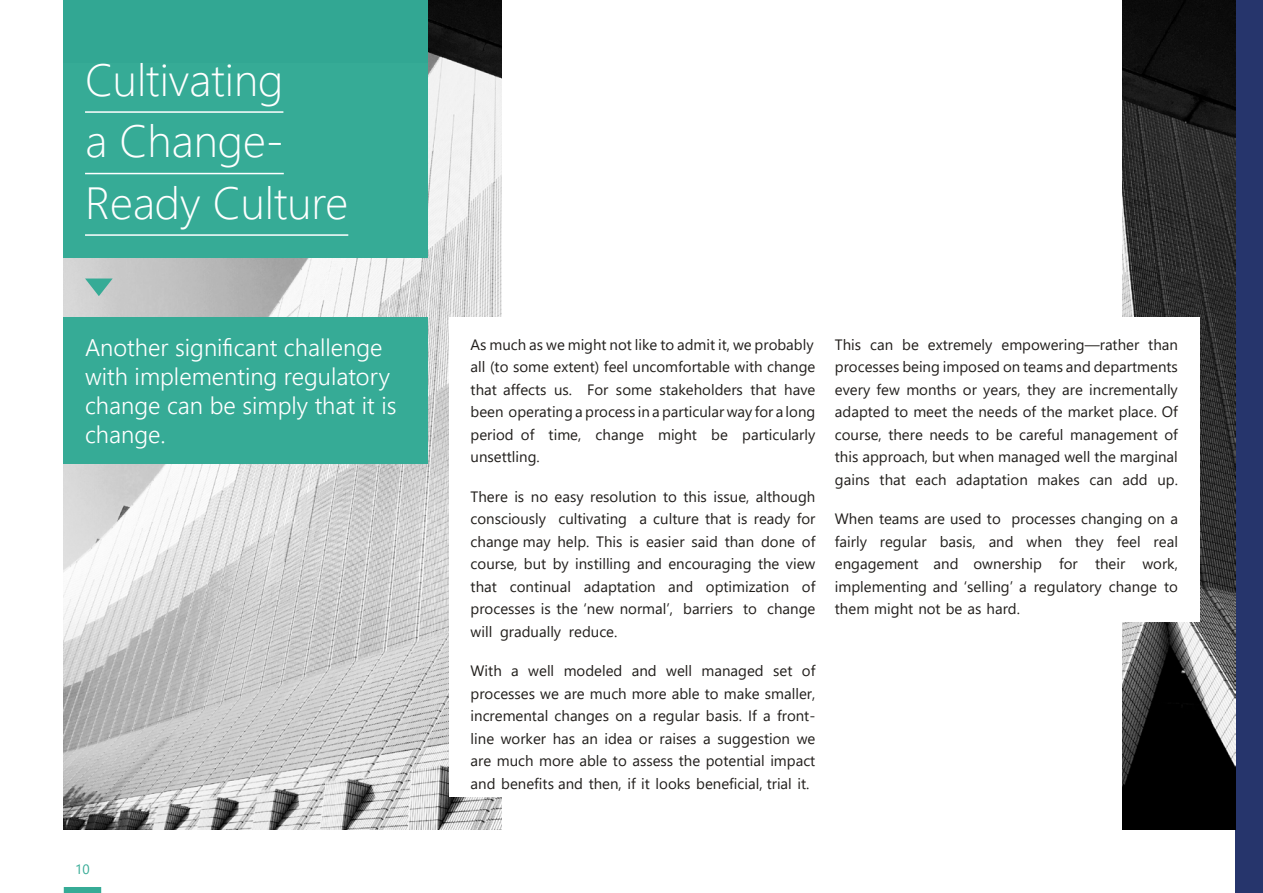
<style>
.page{position:relative;width:1263px;height:893px;background:#fff}
.page>*{position:absolute;margin:0;border:0;box-sizing:border-box;transform-origin:0 0}
.t1{font:300 45px/61.5px "Segoe UI";color:#fff}
.t2{font:300 24px/28.8px "Segoe UI";color:#fff}
.t3{font:15px/22.5px "Segoe UI";color:#211e1b;text-align:justify}
.t4{font:13.5px "Segoe UI";color:#36ab96}
</style>
<div class="page">
<div style="left:1235px;top:0;width:28px;height:893px;background:#26356c"></div>
<img style="left:1123px;top:0;width:112px;height:829px">
<div style="left:64px;top:887px;width:37px;height:6px;background:#36ab96"></div>
<img style="left:64px;top:0;width:438px;height:829px">
<div style="left:64px;top:0;width:364px;height:98px;background:#32a793"></div>
<div style="left:64px;top:63px;width:364px;height:194px;background:#36ab96"></div>
<hr style="left:85px;top:111px;width:198px;height:2px;background:#fff">
<hr style="left:85px;top:173px;width:199px;height:1px;background:#fff">
<hr style="left:85px;top:234px;width:263px;height:2px;background:#fff">
<div style="left:64px;top:317px;width:364px;height:147px;background:#36ab96"></div>
<svg style="left:85px;top:279px;width:28px;height:17px"></svg>
<div style="left:449px;top:317px;width:365px;height:480px;background:#fff"></div>
<div style="left:835px;top:317px;width:364px;height:305px;background:#fff"></div>
<h1 class="t1" style="left:85px;top:47px;width:265px">Cultivating<br>a Change-<br>Ready Culture</h1>
<h2 class="t2" style="left:85px;top:333px;width:313px">Another significant challenge with implementing regulatory change can be simply that it is change.</h2>
<p class="t3" style="left:471px;top:333px;width:346px">As much as we might not like to admit it, we probably all (to some extent) feel uncomfortable with change that affects us. For some stakeholders that have been operating a process in a particular way for a long period of time, change might be particularly unsettling.</p>
<p class="t3" style="left:471px;top:485px;width:346px">There is no easy resolution to this issue, although consciously cultivating a culture that is ready for change may help. This is easier said than done of course, but by instilling and encouraging the view that continual adaptation and optimization of processes is the ‘new normal’, barriers to change will gradually reduce.</p>
<p class="t3" style="left:471px;top:659px;width:346px">With a well modeled and well managed set of processes we are much more able to make smaller, incremental changes on a regular basis. If a front&shy;line worker has an idea or raises a suggestion we are much more able to assess the potential impact and benefits and then, if it looks beneficial, trial it.</p>
<p class="t3" style="left:835px;top:333px;width:345px">This can be extremely empowering—rather than processes being imposed on teams and departments every few months or years, they are incrementally adapted to meet the needs of the market place. Of course, there needs to be careful management of this approach, but when managed well the marginal gains that each adaptation makes can add up.</p>
<p class="t3" style="left:835px;top:507px;width:345px">When teams are used to processes changing on a fairly regular basis, and when they feel real engagement and ownership for their work, implementing and ‘selling’ a regulatory change to them might not be as hard.</p>
<p class="t4" style="left:75px;top:859px;width:16px">10</p>
</div>
